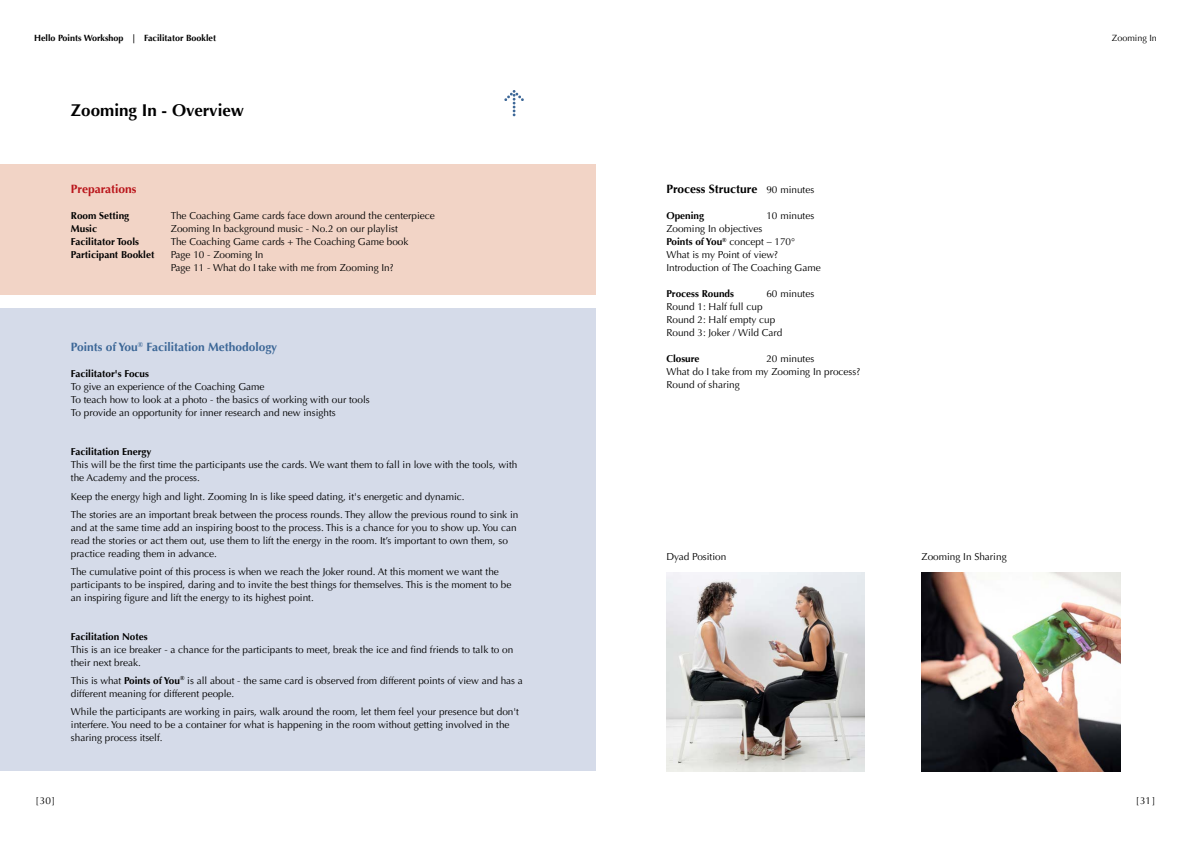
<style>
.page{position:relative;width:1191px;height:842px;background:#fff}
.page>*{position:absolute;margin:0;border:0;box-sizing:border-box;transform-origin:0 0}
.t1{font:700 17px "Optima LT";color:#000}
.t2{font:700 12px "Optima LT";color:#3c6797}
.t3{font:700 12px "Optima LT";color:#000}
.t4{font:700 12px "Optima LT";color:#ba141a}
.t5{font:10px/13px "Optima LT";color:#000}
.t6{font:700 10px "Optima LT";color:#000}
.t7{font:700 9px "Optima LT";color:#000}
.t8{font:9px "Optima LT";color:#000}
.s1{font-weight:700}
.s2{font-weight:400;font-size:10px}
</style>
<div class="page">
<div style="left:0;top:309px;width:595px;height:462px;background:#d5dbe9"></div>
<div style="left:0;top:164px;width:595px;height:131px;background:#f2d4c6"></div>
<svg style="left:504px;top:90px;width:20px;height:26px"></svg>
<img style="left:666px;top:573px;width:199px;height:198px">
<img style="left:921px;top:573px;width:199px;height:198px">
<p class="t7" style="left:34px;top:33px;width:184px">Hello Points Workshop | Facilitator Booklet</p>
<p class="t8" style="left:1112px;top:33px;width:47px">Zooming In</p>
<h1 class="t1" style="left:71px;top:101px;width:174px">Zooming In - Overview</h1>
<p class="t4" style="left:71px;top:182px;width:67px">Preparations</p>
<p class="t6" style="left:71px;top:210px;width:60px">Room Setting</p>
<p class="t5" style="left:171px;top:209px;width:265px">The Coaching Game cards face down around the centerpiece</p>
<p class="t6" style="left:71px;top:223px;width:28px">Music</p>
<p class="t5" style="left:171px;top:222px;width:228px">Zooming In background music - No.2 on our playlist</p>
<p class="t6" style="left:71px;top:236px;width:70px">Facilitator Tools</p>
<p class="t5" style="left:171px;top:235px;width:239px">The Coaching Game cards + The Coaching Game book</p>
<p class="t6" style="left:71px;top:249px;width:85px">Participant Booklet</p>
<p class="t5" style="left:171px;top:248px;width:224px">Page 10 - Zooming In<br>Page 11 - What do I take with me from Zooming In?</p>
<p class="t2" style="left:71px;top:340px;width:208px">Points of You<sup>®</sup> Facilitation Methodology</p>
<p class="t6" style="left:71px;top:368px;width:80px">Facilitator's Focus</p>
<p class="t5" style="left:71px;top:381px;width:300px">To give an experience of the Coaching Game<br>To teach how to look at a photo - the basics of working with our tools<br>To provide an opportunity for inner research and new insights</p>
<p class="t6" style="left:71px;top:446px;width:82px">Facilitation Energy</p>
<p class="t5" style="left:71px;top:459px;width:448px">This will be the first time the participants use the cards. We want them to fall in love with the tools, with the Academy and the process.</p>
<p class="t5" style="left:71px;top:487px;width:449px;line-height:18px">Keep the energy high and light. Zooming In is like speed dating, it's energetic and dynamic.<br>The stories are an important break between the process rounds. They allow the previous round to sink in</p>
<p class="t5" style="left:71px;top:521px;width:447px">and at the same time add an inspiring boost to the process. This is a chance for you to show up. You can read the stories or act them out, use them to lift the energy in the room. It’s important to own them, so practice reading them in advance.</p>
<p class="t5" style="left:71px;top:565px;width:442px">The cumulative point of this process is when we reach the Joker round. At this moment we want the participants to be inspired, daring and to invite the best things for themselves. This is the moment to be an inspiring figure and lift the energy to its highest point.</p>
<p class="t6" style="left:71px;top:630px;width:78px">Facilitation Notes</p>
<p class="t5" style="left:71px;top:643px;width:444px">This is an ice breaker - a chance for the participants to meet, break the ice and find friends to talk to on their next break.</p>
<p class="t5" style="left:71px;top:674px;width:453px">This is what <span class="s1">Points of You</span><sup>®</sup> is all about - the same card is observed from different points of view and has a different meaning for different people.</p>
<p class="t5" style="left:71px;top:705px;width:450px">While the participants are working in pairs, walk around the room, let them feel your presence but don't interfere. You need to be a container for what is happening in the room without getting involved in the sharing process itself.</p>
<p class="t3" style="left:666px;top:182px;width:149px">Process Structure <span class="s2">90 minutes</span></p>
<p class="t6" style="left:666px;top:210px;width:39px">Opening</p>
<p class="t5" style="left:766px;top:209px;width:49px">10 minutes</p>
<p class="t5" style="left:666px;top:222px;width:156px">Zooming In objectives<br><span class="s1">Points of You</span><sup>®</sup> concept – 170°<br>What is my Point of view?<br>Introduction of The Coaching Game</p>
<p class="t6" style="left:666px;top:288px;width:69px">Process Rounds</p>
<p class="t5" style="left:766px;top:287px;width:49px">60 minutes</p>
<p class="t5" style="left:666px;top:300px;width:118px">Round 1: Half full cup<br>Round 2: Half empty cup<br>Round 3: Joker / Wild Card</p>
<p class="t6" style="left:666px;top:353px;width:35px">Closure</p>
<p class="t5" style="left:666px;top:352px;width:195px;text-indent:100px">20 minutes<br>What do I take from my Zooming In process?<br>Round of sharing</p>
<p class="t5" style="left:666px;top:551px;width:61px">Dyad Position</p>
<p class="t5" style="left:921px;top:551px;width:87px">Zooming In Sharing</p>
<p class="t5" style="left:35px;top:794px;width:21px">[ 30 ]</p>
<p class="t5" style="left:1135px;top:794px;width:21px">[ 31 ]</p>
</div>
